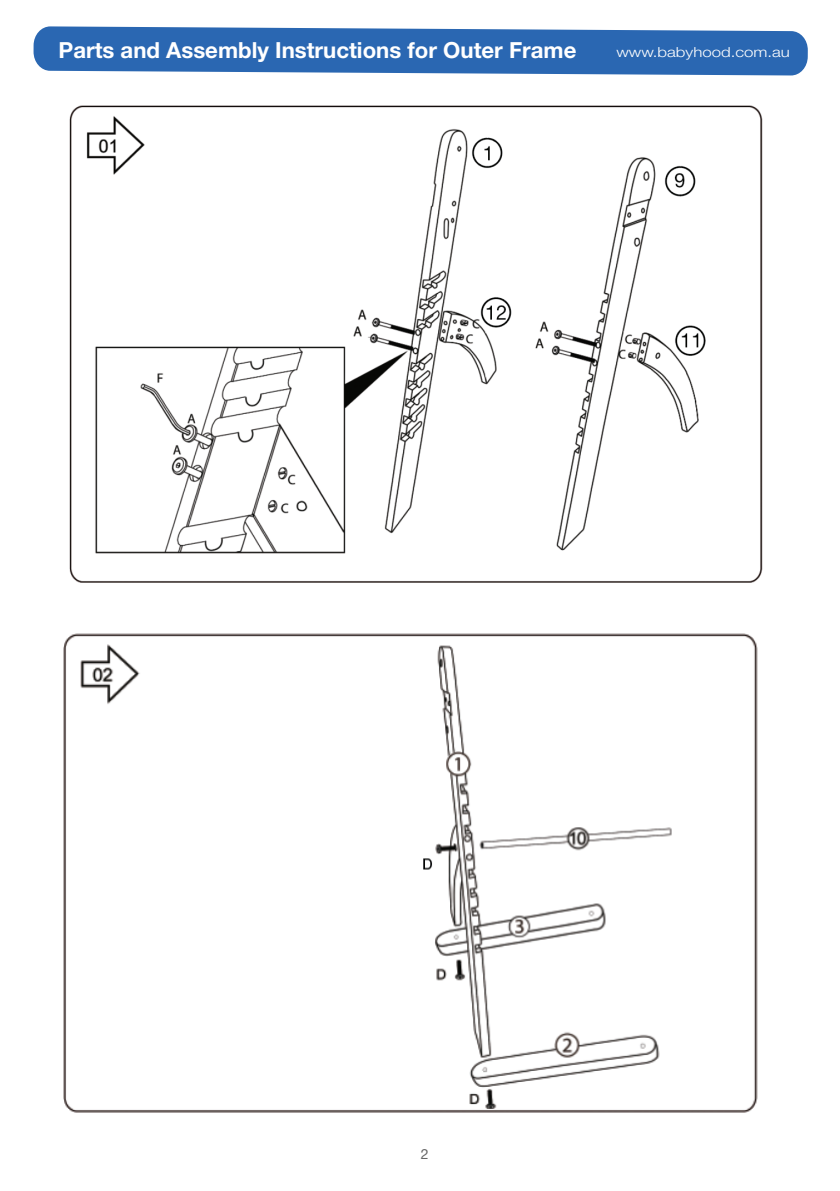
<style>
.page{position:relative;width:840px;height:1191px;background:#fff}
.page>*{position:absolute;margin:0;border:0;box-sizing:border-box;transform-origin:0 0}
.t1{font:700 22.2px "Helvetica Neue LT Std";color:#fff}
.t2{font:14px "Helvetica Neue LT Std";color:#666}
.t3{font:300 13.8px "Helvetica Neue LT Std";color:#fff;scale:1.21 1}
</style>
<div class="page">
<svg style="left:33px;top:26px;width:774px;height:50px;background:#4479bb"></svg>
<img style="left:69px;top:105px;width:694px;height:478px">
<img style="left:63px;top:633px;width:695px;height:480px">
<p class="t1" style="left:58px;top:36px;width:519px">Parts and Assembly Instructions for Outer Frame</p>
<p class="t3" style="left:616px;top:43px;width:145px">www.babyhood.com.au</p>
<p class="t2" style="left:420px;top:1145px;width:9px">2</p>
</div>
